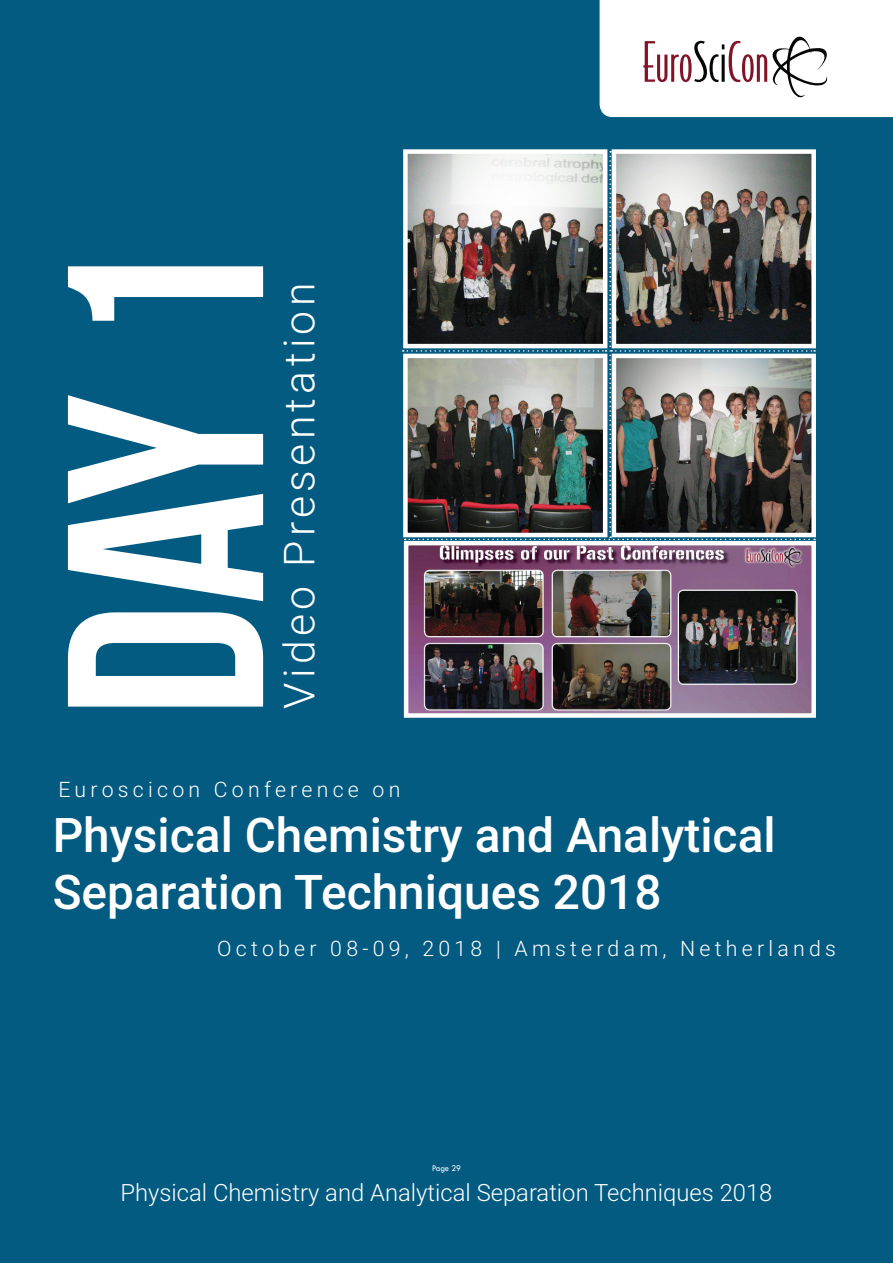
<style>
.page{position:relative;width:893px;height:1263px;background:#045b81}
.page>*{position:absolute;margin:0;border:0;box-sizing:border-box;transform-origin:0 0}
.t1{font:278.85px "Bebas Neue";color:#fff}
.t2{font:500 47.7px/57.3px "Roboto";color:#fff}
.t3{font:300 42.75px "Roboto";letter-spacing:.1em;color:#fff}
.t4{font:300 23.85px "Roboto";color:#fff}
.t5{font:300 21.3px "Roboto";letter-spacing:.2em;color:#fff}
.t6{font:9px "Tw Cen";letter-spacing:-.02em;color:#fff;scale:.95 1}
</style>
<div class="page">
<svg style="left:600px;top:0;width:293px;height:117px;background:#f3f0f0"></svg>
<img style="left:409px;top:546px;width:402px;height:167px">
<div style="left:404px;top:541px;width:412px;height:177px;border:4px solid #fff"></div>
<img style="left:403px;top:151px;width:412px;height:389px">
<p class="t1" style="left:14px;top:718px;width:479px;rotate:-90deg">Day 1</p>
<p class="t3" style="left:269px;top:709px;width:427px;rotate:-90deg">Video Presentation</p>
<p class="t5" style="left:58px;top:774px;width:343px">Euroscicon Conference on</p>
<h2 class="t2" style="left:53px;top:804px;width:724px">Physical Chemistry and Analytical<br>Separation Techniques 2018</h2>
<p class="t5" style="left:217px;top:933px;width:620px">October 08-09, 2018 | Amsterdam, Netherlands</p>
<p class="t6" style="left:432px;top:1162px;width:32px">Page 29</p>
<p class="t4" style="left:120px;top:1175px;width:653px">Physical Chemistry and Analytical Separation Techniques 2018</p>
</div>
